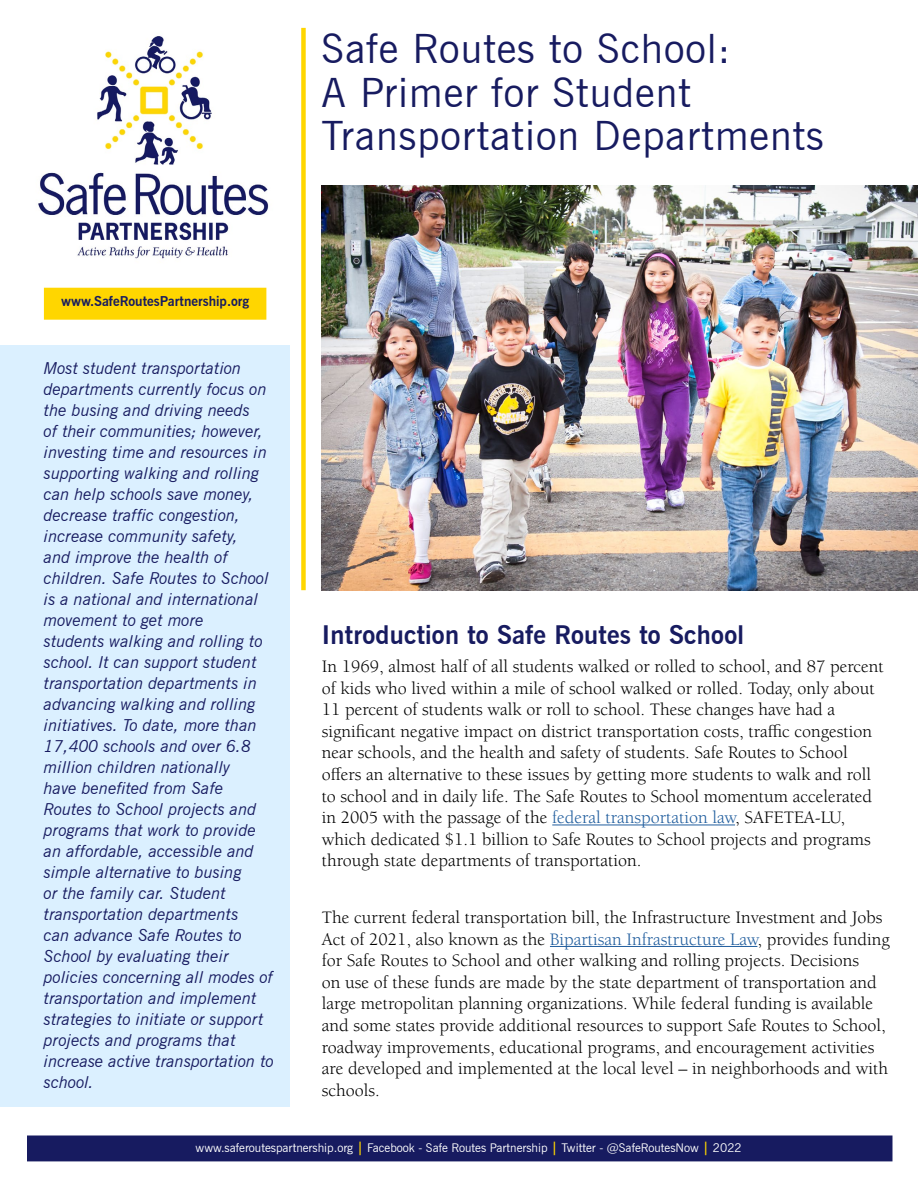
<style>
.page{position:relative;width:918px;height:1188px;background:#fff}
.page>*{position:absolute;margin:0;border:0;box-sizing:border-box;transform-origin:0 0}
.t1{font:40.5px/43.5px "News Gothic BT";letter-spacing:.025em;color:#171b60}
.t2{font:700 25.5px "News Gothic BT";letter-spacing:.01em;color:#171b60}
.t3{font:18px/21.6px "Berkeley Std";color:#000}
.t4{font:italic 16.5px/21px "News Gothic BT";color:#171b60}
.t5{font:700 13.5px "News Gothic BT";color:#171b60}
.t6{font:12px "News Gothic BT";color:#fff}
.s1{color:#215e9e}
.s2{font-weight:700;font-size:13.5px;color:#ffd600}
</style>
<div class="page">
<div style="left:27px;top:1136px;width:865px;height:25px;background:#171b60"></div>
<img style="left:321px;top:186px;width:597px;height:404px">
<div style="left:0;top:346px;width:290px;height:761px;background:#dbf0ff"></div>
<img style="left:38px;top:36px;width:231px;height:223px">
<div style="left:301px;top:28px;width:5px;height:562px;background:#ffd600"></div>
<div style="left:45px;top:288px;width:221px;height:31px;background:#ffd600"></div>
<div style="left:44px;top:288px;width:222px;height:32px;border:2px solid #ffd600"></div>
<hr style="left:552px;top:825px;width:183px;height:1px;background:#215e9e">
<hr style="left:550px;top:946px;width:207px;height:1px;background:#215e9e">
<h1 class="t1" style="left:321px;top:27px;width:504px">Safe Routes to School:<br>A Primer for Student<br>Transportation Departments</h1>
<p class="t5" style="left:61px;top:293px;width:190px">www.SafeRoutesPartnership.org</p>
<p class="t4" style="left:44px;top:357px;width:231px">Most student transportation departments currently focus on the busing and driving needs<br>of their communities; however, investing time and resources in supporting walking and rolling can help schools save money, decrease traffic congestion, increase community safety,<br>and improve the health of children. Safe Routes to School is a national and international movement to get more<br>students walking and rolling to school. It can support student transportation departments in advancing walking and rolling initiatives. To date, more than<br>17,400 schools and over 6.8 million children nationally<br>have benefited from Safe<br>Routes to School projects and programs that work to provide an affordable, accessible and simple alternative to busing<br>or the family car. Student transportation departments<br>can advance Safe Routes to<br>School by evaluating their policies concerning all modes of transportation and implement strategies to initiate or support projects and programs that increase active transportation to school.</p>
<h2 class="t2" style="left:322px;top:619px;width:424px">Introduction to Safe Routes to School</h2>
<p class="t3" style="left:322px;top:656px;width:563px">In 1969, almost half of all students walked or rolled to school, and 87 percent of kids who lived within a mile of school walked or rolled. Today, only about 11 percent of students walk or roll to school. These changes have had a significant negative impact on district transportation costs, traffic congestion near schools, and the health and safety of students. Safe Routes to School offers an alternative to these issues by getting more students to walk and roll to school and in daily life. The Safe Routes to School momentum accelerated in 2005 with the passage of the <span class="s1">federal transportation law</span>, SAFETEA-LU, which dedicated $1.1 billion to Safe Routes to School projects and programs through state departments of transportation.</p>
<p class="t3" style="left:322px;top:907px;width:569px">The current federal transportation bill, the Infrastructure Investment and Jobs Act of 2021, also known as the <span class="s1">Bipartisan Infrastructure Law</span>, provides funding for Safe Routes to School and other walking and rolling projects. Decisions<br>on use of these funds are made by the state department of transportation and large metropolitan planning organizations. While federal funding is available and some states provide additional resources to support Safe Routes to School, roadway improvements, educational programs, and encouragement activities are developed and implemented at the local level – in neighborhoods and with schools.</p>
<p class="t6" style="left:196px;top:1141px;width:548px">www.saferoutespartnership.org <span class="s2">|</span> Facebook - Safe Routes Partnership <span class="s2">|</span> Twitter - @SafeRoutesNow <span class="s2">|</span> 2022</p>
</div>
